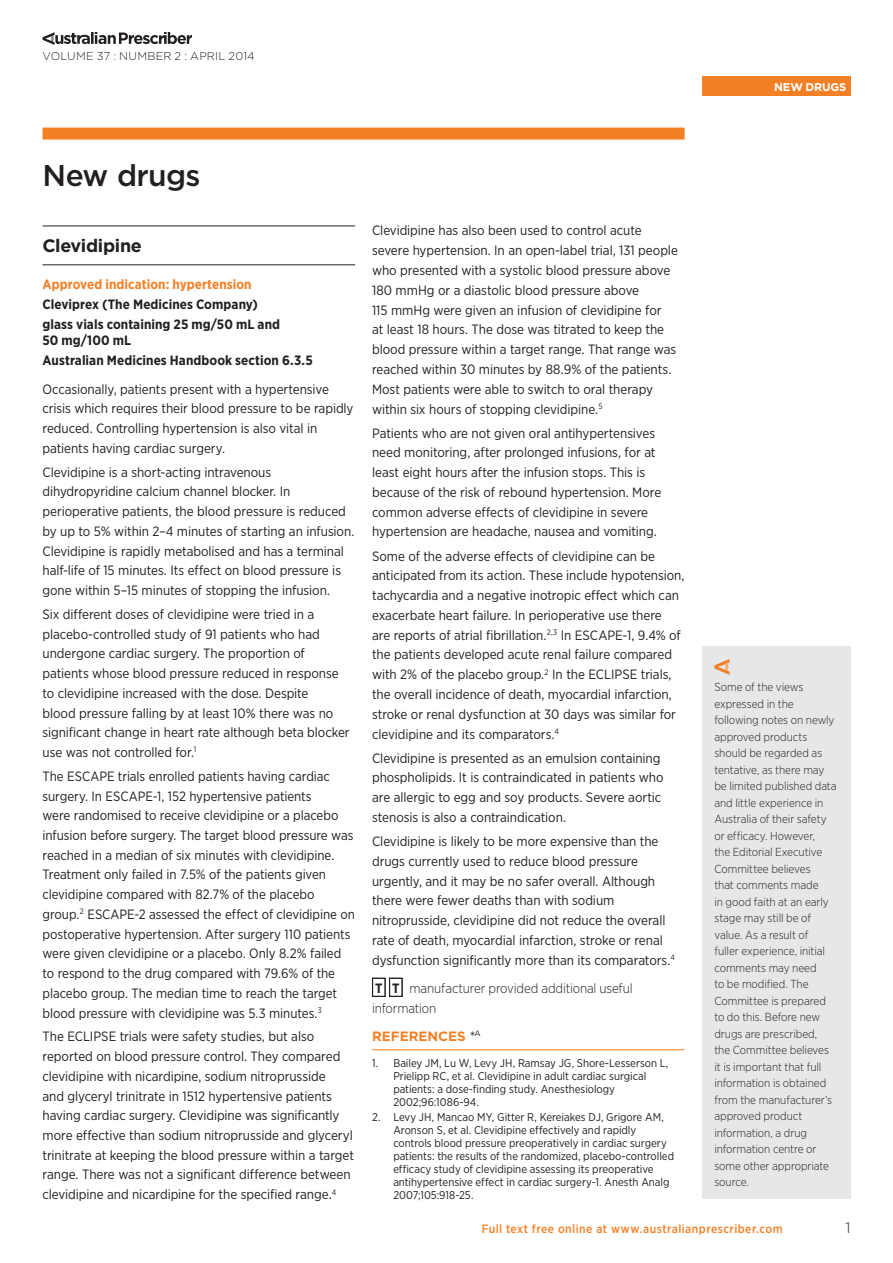
<style>
.page{position:relative;width:893px;height:1263px;background:#fff}
.page>*{position:absolute;margin:0;border:0;box-sizing:border-box;transform-origin:0 0}
.Primary_Heading{font:500 30px "Gotham";letter-spacing:-.02em;color:#231f20}
.New_Drug_Name{font:700 18px "Gotham";letter-spacing:-.015em;color:#231f20}
.Page_number{font:300 15px "Gotham";color:#231f20}
.Body_Text{font:13.5px/19.6px "Gotham Narrow";letter-spacing:-.005em;color:#231f20}
.New_Drug_Details{font:700 13.5px/16.6px "Gotham Narrow";letter-spacing:.005em;color:#231f20}
.TT{font:300 13.5px/19.8px "Gotham Narrow";letter-spacing:-.015em;color:#231f20}
.New_Drug_Indication{font:700 13.5px "Gotham Narrow";letter-spacing:.005em;color:#f48026}
.New_Drug_References{font:700 13.5px "Gotham";color:#f48026}
.URL{font:500 12px "Gotham Narrow";letter-spacing:.035em;color:#f48026}
.New_Drugs_Intro{font:300 11.7px/16.5px "Gotham Narrow";letter-spacing:-.005em;color:#231f20}
.References_Text{font:11.25px/13px "Gotham Narrow";letter-spacing:-.005em;color:#231f20}
.t1{font:300 11.25px "Gotham";letter-spacing:.015em;color:#231f20}
.t2{font:700 11.25px "Gotham";letter-spacing:-.015em;color:#fff}
.s1{font-weight:400;color:#231f20}
</style>
<div class="page">
<div style="left:702px;top:77px;width:148px;height:19px;background:#f48026"></div>
<svg style="left:43px;top:32px;width:149px;height:13px"></svg>
<hr style="left:372px;top:1049px;width:313px;height:1px;background:#f48026">
<div style="left:389px;top:978px;width:14px;height:19px;border:1px solid #231f20"></div>
<div style="left:372px;top:978px;width:14px;height:19px;border:1px solid #231f20"></div>
<hr style="left:43px;top:226px;width:312px;height:1px;background:#231f20">
<hr style="left:43px;top:264px;width:312px;height:1px;background:#231f20">
<div style="left:43px;top:128px;width:642px;height:12px;background:#f48026"></div>
<div style="left:702px;top:646px;width:148px;height:553px;background:#e6e7e9"></div>
<svg style="left:714px;top:659px;width:15px;height:16px"></svg>
<p class="t1" style="left:43px;top:48px;width:214px">VOLUME 37 : NUMBER 2 : APRIL 2014</p>
<p class="t2" style="left:774px;top:79px;width:74px">NEW DRUGS</p>
<p class="Primary_Heading" style="left:43px;top:155px;width:160px">New drugs</p>
<p class="New_Drug_Name" style="left:43px;top:233px;width:101px">Clevidipine</p>
<p class="New_Drug_Indication" style="left:43px;top:275px;width:211px">Approved indication: hypertension</p>
<p class="New_Drug_Details" style="left:43px;top:296px;width:217px">Cleviprex (The Medicines Company)</p>
<p class="New_Drug_Details" style="left:43px;top:315px;width:239px">glass vials containing 25 mg/50 mL and<br>50 mg/100 mL</p>
<p class="New_Drug_Details" style="left:43px;top:352px;width:272px">Australian Medicines Handbook section 6.3.5</p>
<p class="Body_Text" style="left:43px;top:379px;width:312px">Occasionally, patients present with a hypertensive crisis which requires their blood pressure to be rapidly reduced. Controlling hypertension is also vital in patients having cardiac surgery.</p>
<p class="Body_Text" style="left:43px;top:462px;width:313px">Clevidipine is a short-acting intravenous dihydropyridine calcium channel blocker. In perioperative patients, the blood pressure is reduced by up to 5% within 2–4 minutes of starting an infusion.<br>Clevidipine is rapidly metabolised and has a terminal half-life of 15 minutes. Its effect on blood pressure is gone within 5–15 minutes of stopping the infusion.</p>
<p class="Body_Text" style="left:43px;top:604px;width:309px">Six different doses of clevidipine were tried in a placebo-controlled study of 91 patients who had undergone cardiac surgery. The proportion of patients whose blood pressure reduced in response to clevidipine increased with the dose. Despite<br>blood pressure falling by at least 10% there was no significant change in heart rate although beta blocker use was not controlled for.<sup>1</sup></p>
<p class="Body_Text" style="left:43px;top:766px;width:314px">The ESCAPE trials enrolled patients having cardiac surgery. In ESCAPE-1, 152 hypertensive patients<br>were randomised to receive clevidipine or a placebo infusion before surgery. The target blood pressure was reached in a median of six minutes with clevidipine.<br>Treatment only failed in 7.5% of the patients given clevidipine compared with 82.7% of the placebo group.<sup>2</sup> ESCAPE-2 assessed the effect of clevidipine on postoperative hypertension. After surgery 110 patients were given clevidipine or a placebo. Only 8.2% failed to respond to the drug compared with 79.6% of the placebo group. The median time to reach the target blood pressure with clevidipine was 5.3 minutes.<sup>3</sup></p>
<p class="Body_Text" style="left:43px;top:1027px;width:313px">The ECLIPSE trials were safety studies, but also reported on blood pressure control. They compared clevidipine with nicardipine, sodium nitroprusside<br>and glyceryl trinitrate in 1512 hypertensive patients having cardiac surgery. Clevidipine was significantly more effective than sodium nitroprusside and glyceryl trinitrate at keeping the blood pressure within a target range. There was not a significant difference between clevidipine and nicardipine for the specified range.<sup>4</sup></p>
<p class="Body_Text" style="left:372px;top:220px;width:307px">Clevidipine has also been used to control acute severe hypertension. In an open-label trial, 131 people who presented with a systolic blood pressure above 180 mmHg or a diastolic blood pressure above<br>115 mmHg were given an infusion of clevidipine for<br>at least 18 hours. The dose was titrated to keep the blood pressure within a target range. That range was reached within 30 minutes by 88.9% of the patients.<br>Most patients were able to switch to oral therapy within six hours of stopping clevidipine.<sup>5</sup></p>
<p class="Body_Text" style="left:372px;top:423px;width:291px">Patients who are not given oral antihypertensives need monitoring, after prolonged infusions, for at least eight hours after the infusion stops. This is because of the risk of rebound hypertension. More common adverse effects of clevidipine in severe hypertension are headache, nausea and vomiting.</p>
<p class="Body_Text" style="left:372px;top:546px;width:314px">Some of the adverse effects of clevidipine can be anticipated from its action. These include hypotension, tachycardia and a negative inotropic effect which can exacerbate heart failure. In perioperative use there<br>are reports of atrial fibrillation.<sup>2,3</sup> In ESCAPE-1, 9.4% of the patients developed acute renal failure compared with 2% of the placebo group.<sup>2</sup> In the ECLIPSE trials, the overall incidence of death, myocardial infarction, stroke or renal dysfunction at 30 days was similar for clevidipine and its comparators.<sup>4</sup></p>
<p class="Body_Text" style="left:372px;top:748px;width:293px">Clevidipine is presented as an emulsion containing phospholipids. It is contraindicated in patients who are allergic to egg and soy products. Severe aortic stenosis is also a contraindication.</p>
<p class="Body_Text" style="left:372px;top:831px;width:304px">Clevidipine is likely to be more expensive than the drugs currently used to reduce blood pressure urgently, and it may be no safer overall. Although there were fewer deaths than with sodium nitroprusside, clevidipine did not reduce the overall rate of death, myocardial infarction, stroke or renal dysfunction significantly more than its comparators.<sup>4</sup></p>
<p class="New_Drug_Details" style="left:375px;top:979px;width:26px">T T</p>
<p class="TT" style="left:372px;top:978px;width:262px;text-indent:37px">manufacturer provided additional useful information</p>
<p class="New_Drug_References" style="left:372px;top:1027px;width:110px">REFERENCES <span class="s1">*</span><sup>A</sup></p>
<p class="References_Text" style="left:393px;top:1056px;width:276px;text-indent:-21px">1. Bailey JM, Lu W, Levy JH, Ramsay JG, Shore-Lesserson L, Prielipp RC, et al. Clevidipine in adult cardiac surgical patients: a dose-finding study. Anesthesiology 2002;96:1086-94.</p>
<p class="References_Text" style="left:393px;top:1110px;width:282px;text-indent:-21px">2. Levy JH, Mancao MY, Gitter R, Kereiakes DJ, Grigore AM, Aronson S, et al. Clevidipine effectively and rapidly controls blood pressure preoperatively in cardiac surgery patients: the results of the randomized, placebo-controlled efficacy study of clevidipine assessing its preoperative antihypertensive effect in cardiac surgery-1. Anesth Analg 2007;105:918-25.</p>
<p class="New_Drugs_Intro" style="left:714px;top:679px;width:124px">Some of the views expressed in the following notes on newly approved products should be regarded as tentative, as there may be limited published data and little experience in<br>Australia of their safety or efficacy. However,<br>the Editorial Executive<br>Committee believes<br>that comments made<br>in good faith at an early stage may still be of value. As a result of<br>fuller experience, initial comments may need<br>to be modified. The<br>Committee is prepared to do this. Before new drugs are prescribed,<br>the Committee believes it is important that full information is obtained from the manufacturer’s approved product information, a drug information centre or some other appropriate source.</p>
<p class="URL" style="left:482px;top:1221px;width:302px">Full text free online at www.australianprescriber.com</p>
<p class="Page_number" style="left:845px;top:1218px;width:7px">1</p>
</div>
